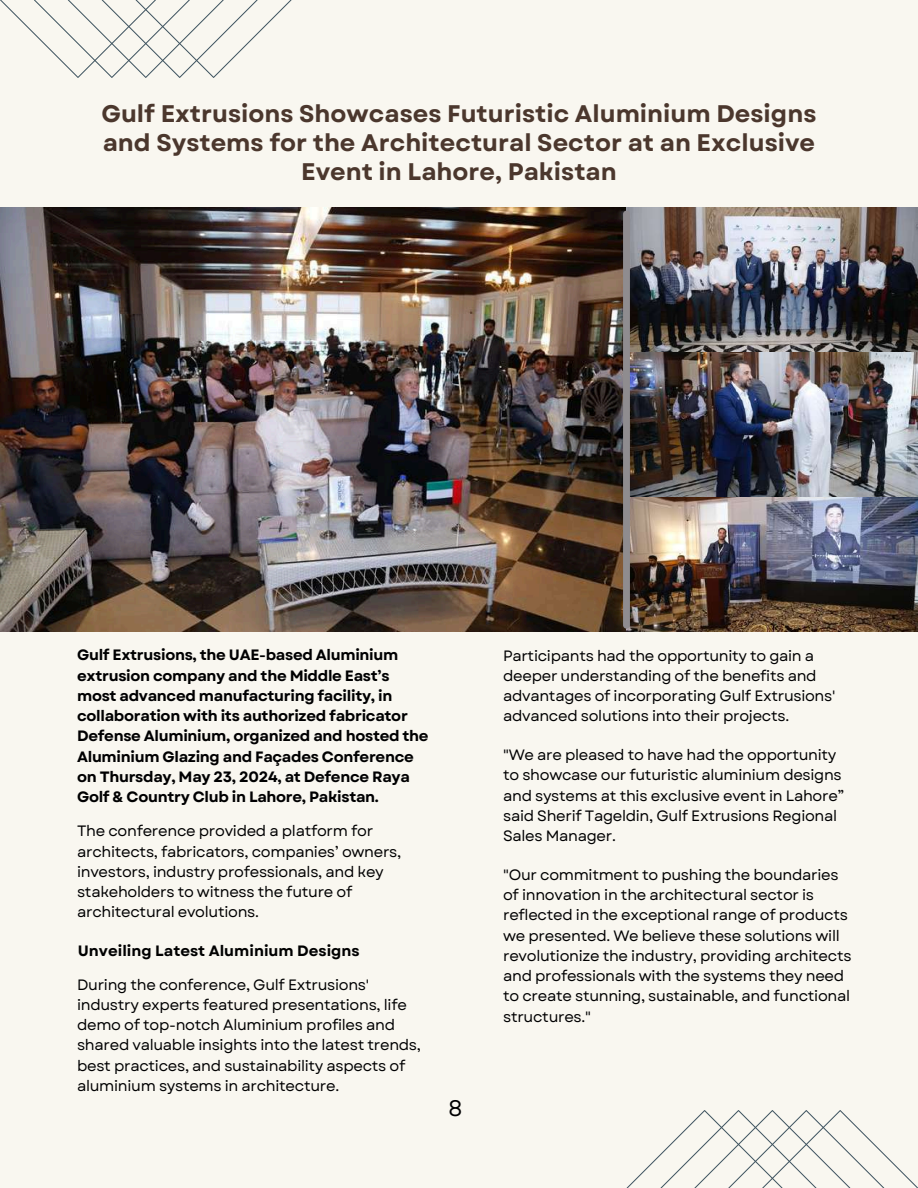
<style>
.page{position:relative;width:918px;height:1188px;background:#f9f7f0}
.page>*{position:absolute;margin:0;border:0;box-sizing:border-box;transform-origin:0 0}
.t1{font:700 24px/29.2px "Garet";color:#4b372d;text-align:center}
.t2{font:22.5px "Garet";color:#000001}
.t3{font:15px/20.2px "Garet";letter-spacing:-.02em;color:#000001}
.t4{font:700 15px/20.2px "Garet";letter-spacing:-.02em;color:#000001}
.t5{font:700 15px "Garet";color:#000}
</style>
<div class="page">
<svg style="left:627px;top:1110px;width:291px;height:78px"></svg>
<svg style="left:0;top:0;width:292px;height:78px"></svg>
<img style="left:0;top:207px;width:918px;height:425px">
<div style="left:623px;top:211px;width:7px;height:418px;background:#8f8c8f;border-radius:3px"></div>
<h1 class="t1" style="left:101px;top:99px;width:716px">Gulf Extrusions Showcases Futuristic Aluminium Designs and Systems for the Architectural Sector at an Exclusive<br>Event in Lahore, Pakistan</h1>
<p class="t4" style="left:77px;top:645px;width:353px">Gulf Extrusions, the UAE-based Aluminium extrusion company and the Middle East’s most advanced manufacturing facility, in collaboration with its authorized fabricator Defense Aluminium, organized and hosted the Aluminium Glazing and Façades Conference on Thursday, May 23, 2024, at Defence Raya Golf &amp; Country Club in Lahore, Pakistan.</p>
<p class="t3" style="left:77px;top:821px;width:326px">The conference provided a platform for architects, fabricators, companies’ owners, investors, industry professionals, and key stakeholders to witness the future of architectural evolutions.</p>
<p class="t5" style="left:78px;top:940px;width:283px">Unveiling Latest Aluminium Designs</p>
<p class="t3" style="left:77px;top:974px;width:345px">During the conference, Gulf Extrusions' industry experts featured presentations, life demo of top-notch Aluminium profiles and shared valuable insights into the latest trends, best practices, and sustainability aspects of aluminium systems in architecture.</p>
<h2 class="t2" style="left:448px;top:1092px;width:15px">8</h2>
<p class="t3" style="left:503px;top:645px;width:334px">Participants had the opportunity to gain a deeper understanding of the benefits and advantages of incorporating Gulf Extrusions' advanced solutions into their projects.</p>
<p class="t3" style="left:503px;top:745px;width:343px">"We are pleased to have had the opportunity to showcase our futuristic aluminium designs and systems at this exclusive event in Lahore” said Sherif Tageldin, Gulf Extrusions Regional Sales Manager.</p>
<p class="t3" style="left:503px;top:865px;width:350px">"Our commitment to pushing the boundaries of innovation in the architectural sector is reflected in the exceptional range of products we presented. We believe these solutions will revolutionize the industry, providing architects and professionals with the systems they need to create stunning, sustainable, and functional structures."</p>
</div>
